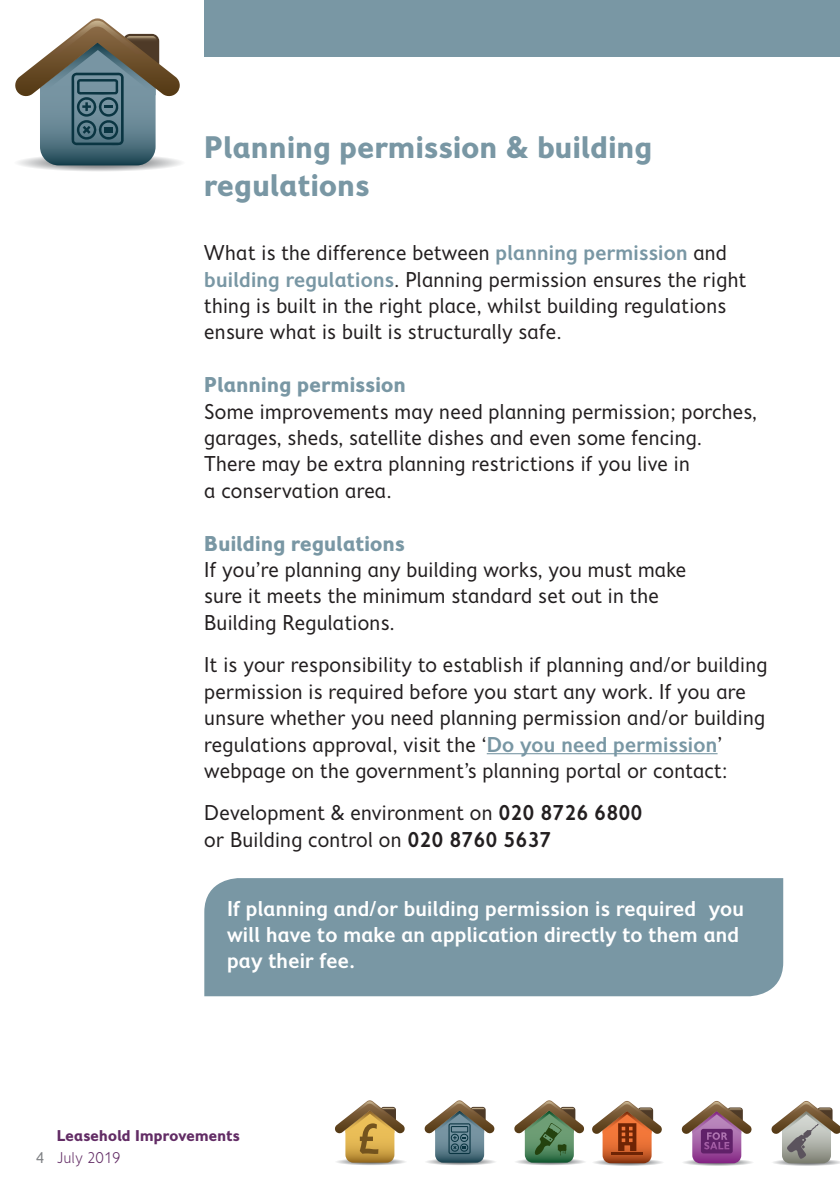
<style>
.page{position:relative;width:840px;height:1191px;background:#fff}
.page>*{position:absolute;margin:0;border:0;box-sizing:border-box;transform-origin:0 0}
.t1{font:700 32px/38.4px "Fiendstar";color:#7997a4}
.t2{font:22px/26.4px "Fiendstar";color:#231f20}
.t3{font:600 22px/26.4px "Fiendstar";color:#fff}
.t4{font:700 22px "Fiendstar";color:#7997a4}
.t5{font:700 16px "Fiendstar";color:#622c65}
.t6{font:300 16px "Fiendstar";color:#622c65}
.s1{font-weight:600;color:#7997a4}
.s2{font-weight:600}
.s3{font-weight:400;color:#808285}
</style>
<div class="page">
<svg style="left:335px;top:1100px;width:71px;height:65px"></svg>
<svg style="left:424px;top:1100px;width:71px;height:65px"></svg>
<svg style="left:771px;top:1101px;width:68px;height:65px"></svg>
<svg style="left:514px;top:1100px;width:149px;height:66px"></svg>
<hr style="left:611px;top:1152px;width:31px;height:2px;background:#6e2405">
<svg style="left:681px;top:1101px;width:72px;height:65px"></svg>
<div style="left:204px;top:878px;width:578px;height:118px;background:#7997a4"></div>
<hr style="left:486px;top:753px;width:231px;height:1px;background:#7997a4">
<div style="left:204px;top:0;width:635px;height:57px;background:#7997a4"></div>
<svg style="left:15px;top:18px;width:166px;height:153px"></svg>
<p class="t1" style="left:204px;top:127px;width:449px">Planning permission &amp; building regulations</p>
<p class="t2" style="left:204px;top:239px;width:543px">What is the difference between <span class="s1">planning permission</span> and <span class="s1">building regulations</span>. Planning permission ensures the right thing is built in the right place, whilst building regulations ensure what is built is structurally safe.</p>
<p class="t4" style="left:204px;top:372px;width:203px">Planning permission</p>
<p class="t2" style="left:204px;top:398px;width:554px">Some improvements may need planning permission; porches, garages, sheds, satellite dishes and even some fencing.</p>
<p class="t2" style="left:204px;top:451px;width:487px">There may be extra planning restrictions if you live in a conservation area.</p>
<p class="t4" style="left:204px;top:530px;width:202px">Building regulations</p>
<p class="t2" style="left:204px;top:556px;width:483px">If you’re planning any building works, you must make</p>
<p class="t2" style="left:204px;top:583px;width:456px">sure it meets the minimum standard set out in the<br>Building Regulations.</p>
<p class="t2" style="left:204px;top:651px;width:564px">It is your responsibility to establish if planning and/or building permission is required before you start any work. If you are unsure whether you need planning permission and/or building regulations approval, visit the ‘<span class="s1">Do you need permission</span>’ webpage on the government’s planning portal or contact:</p>
<p class="t2" style="left:204px;top:799px;width:439px">Development &amp; environment on <span class="s2">020 8726 6800 </span>or Building control on <span class="s2">020 8760 5637</span></p>
<p class="t3" style="left:227px;top:895px;width:518px">If planning and/or building permission is required you will have to make an application directly to them and pay their fee.</p>
<p class="t5" style="left:57px;top:1126px;width:184px">Leasehold Improvements</p>
<p class="t6" style="left:36px;top:1149px;width:86px"><span class="s3">4</span> July 2019</p>
</div>
